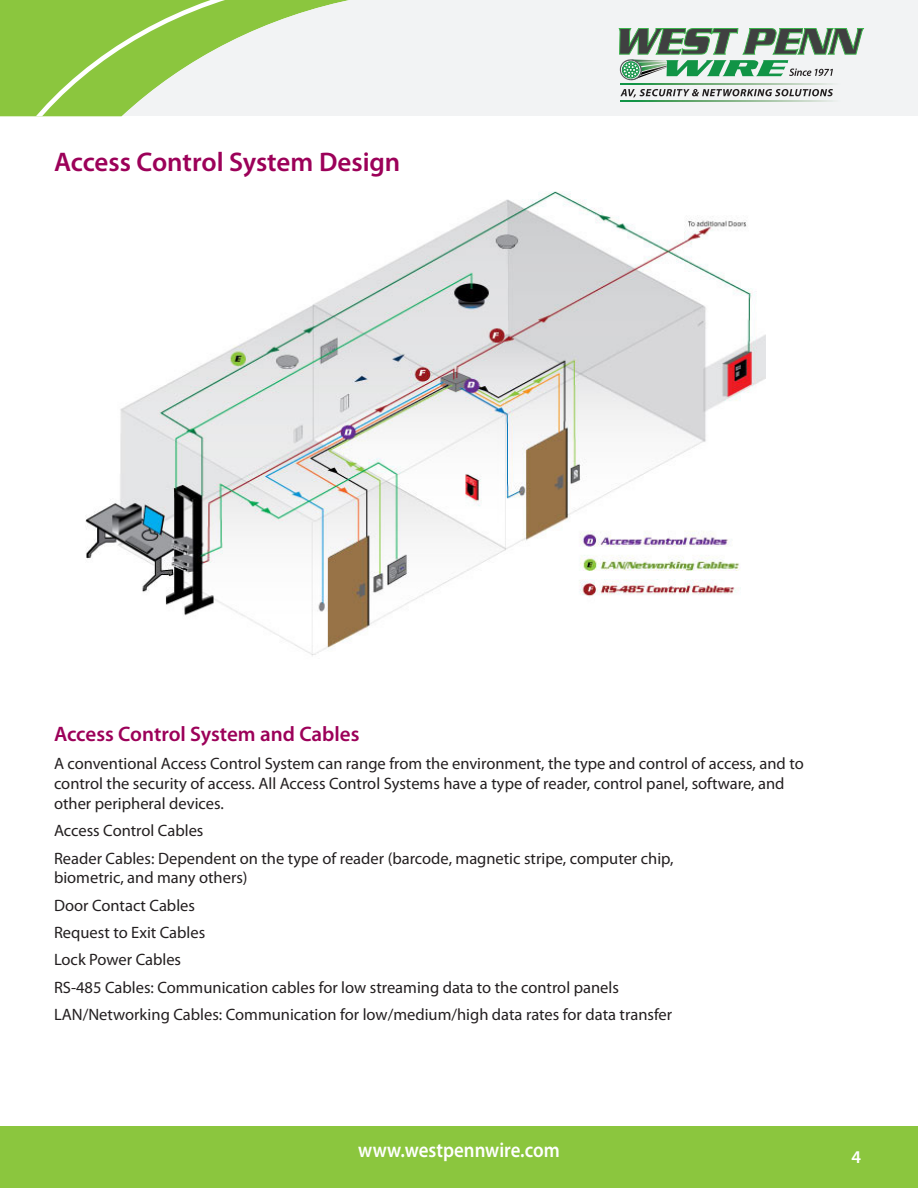
<style>
.page{position:relative;width:918px;height:1188px;background:#fff}
.page>*{position:absolute;margin:0;border:0;box-sizing:border-box;transform-origin:0 0}
.t1{font:600 27px "Myriad Pro";color:#9c0159}
.t2{font:600 21px "Myriad Pro";color:#9c0159}
.t3{font:600 21px "Myriad Pro";color:#fff;scale:.9 1}
.t4{font:600 18px "Myriad Pro";color:#fff}
.t5{font:16.5px/27.3px "Myriad Pro";color:#231f20}
</style>
<div class="page">
<div style="left:0;top:0;width:918px;height:116px;background:#f2f3f4"></div>
<svg style="left:0;top:0;width:349px;height:116px"></svg>
<div style="left:0;top:1126px;width:918px;height:62px;background:#8bc63e"></div>
<svg style="left:621px;top:83px;width:212px;height:2px"></svg>
<svg style="left:621px;top:101px;width:212px;height:1px"></svg>
<svg style="left:620px;top:89px;width:213px;height:8px"></svg>
<svg style="left:618px;top:28px;width:247px;height:53px"></svg>
<img style="left:86px;top:191px;width:679px;height:465px">
<h1 class="t1" style="left:54px;top:144px;width:348px">Access Control System Design</h1>
<p class="t2" style="left:54px;top:720px;width:307px">Access Control System and Cables</p>
<p class="t5" style="left:54px;top:754px;width:751px;line-height:19.8px">A conventional Access Control System can range from the environment, the type and control of access, and to control the security of access. All Access Control Systems have a type of reader, control panel, software, and other peripheral devices.</p>
<p class="t5" style="left:54px;top:817px;width:621px">Access Control Cables<br>Reader Cables: Dependent on the type of reader (barcode, magnetic stripe, computer chip,</p>
<p class="t5" style="left:54px;top:864px;width:620px">biometric, and many others)<br>Door Contact Cables<br>Request to Exit Cables<br>Lock Power Cables<br>RS-485 Cables: Communication cables for low streaming data to the control panels LAN/Networking Cables: Communication for low/medium/high data rates for data transfer</p>
<p class="t3" style="left:358px;top:1137px;width:225px">www.westpennwire.com</p>
<p class="t4" style="left:851px;top:1146px;width:11px">4</p>
</div>
